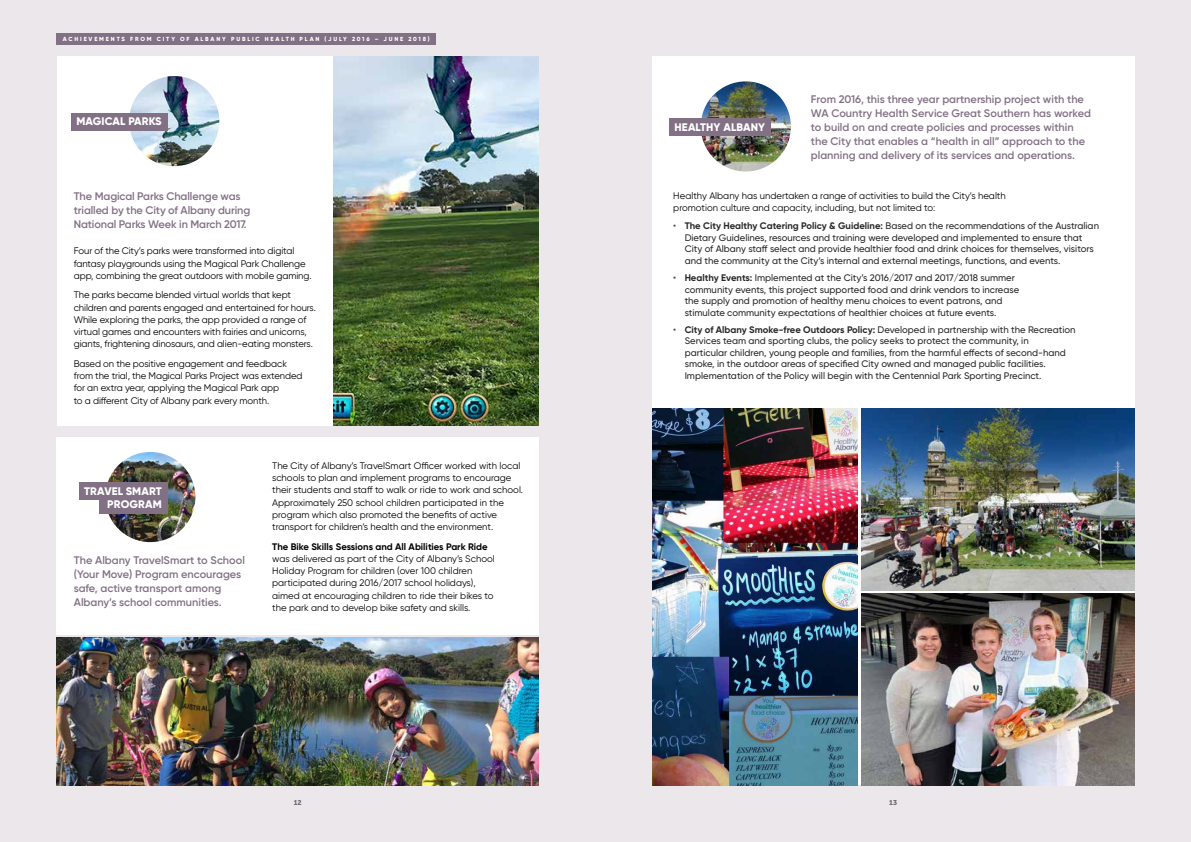
<style>
.page{position:relative;width:1191px;height:842px;background:#ebe7ea}
.page>*{position:absolute;margin:0;border:0;box-sizing:border-box;transform-origin:0 0}
.t1{font:600 11px/14px "Gilroy";color:#827085}
.t2{font:800 11px/13.8px "Gilroy";letter-spacing:.01em;color:#fff;text-align:right}
.t3{font:9.5px/12.3px "Gilroy";letter-spacing:-.01em;color:#000}
.t4{font:500 9.5px/11.5px "Gilroy";color:#282829}
.t5{font:700 9.5px "Gilroy";color:#000}
.t6{font:7px "Museo Sans 900";color:#707172}
.t7{font:800 5.9px "Gilroy";letter-spacing:.31em;color:#fff}
.s1{color:#4b4b4d}
.s2{font-weight:700}
</style>
<div class="page">
<div style="left:57px;top:437px;width:482px;height:198px;background:#fff"></div>
<div style="left:652px;top:57px;width:482px;height:728px;background:#fff"></div>
<img style="left:57px;top:638px;width:482px;height:147px">
<img style="left:652px;top:408px;width:205px;height:377px">
<img style="left:861px;top:408px;width:273px;height:182px">
<img style="left:861px;top:593px;width:273px;height:192px">
<img style="left:104px;top:451px;width:92px;height:92px;border-radius:46px">
<div style="left:103px;top:450px;width:94px;height:94px;border:2px solid #fff;border-radius:50%"></div>
<img style="left:699px;top:80px;width:93px;height:92px;border-radius:46px">
<div style="left:698px;top:79px;width:95px;height:94px;border:2px solid #fff;border-radius:50%"></div>
<div style="left:79px;top:482px;width:88px;height:18px;background:#827085"></div>
<div style="left:99px;top:496px;width:68px;height:17px;background:#827085"></div>
<div style="left:669px;top:118px;width:102px;height:18px;background:#827085"></div>
<div style="left:57px;top:57px;width:276px;height:369px;background:#fff"></div>
<img style="left:333px;top:57px;width:206px;height:369px">
<img style="left:128px;top:75px;width:92px;height:92px;border-radius:46px">
<div style="left:127px;top:74px;width:94px;height:94px;border:2px solid #fff;border-radius:50%"></div>
<div style="left:71px;top:113px;width:96px;height:18px;background:#827085"></div>
<div style="left:57px;top:33px;width:379px;height:12px;background:#827085"></div>
<p class="t7" style="left:63px;top:36px;width:368px">ACHIEVEMENTS FROM CITY OF ALBANY PUBLIC HEALTH PLAN (JULY 2016 – JUNE 2018)</p>
<p class="t2" style="left:76px;top:115px;width:87px">MAGICAL PARKS</p>
<p class="t1" style="left:74px;top:189px;width:178px">The Magical Parks Challenge was trialled by the City of Albany during<br>National Parks Week in March 2017.</p>
<p class="t3" style="left:74px;top:245px;width:239px">Four of the City’s parks were transformed into digital fantasy playgrounds using the Magical Park Challenge app, combining the great outdoors with mobile gaming.</p>
<p class="t3" style="left:74px;top:289px;width:244px">The parks became blended virtual worlds that kept children and parents engaged and entertained for hours.<br>While exploring the parks, the app provided a range of virtual games and encounters with fairies and unicorns, giants, frightening dinosaurs, and alien-eating monsters.</p>
<p class="t3" style="left:74px;top:357px;width:230px">Based on the positive engagement and feedback from the trial, the Magical Parks Project was extended for an extra year, applying the Magical Park app<br>to a different City of Albany park every month.</p>
<p class="t2" style="left:84px;top:484px;width:79px">TRAVEL SMART<br>PROGRAM</p>
<p class="t1" style="left:74px;top:553px;width:173px">The Albany TravelSmart to School (Your Move) Program encourages safe, active transport among<br>Albany’s school communities.</p>
<p class="t3" style="left:272px;top:459px;width:252px">The City of Albany’s TravelSmart Officer worked with local schools to plan and implement programs to encourage their students and staff to walk or ride to work and school.<br>Approximately 250 school children participated in the program which also promoted the benefits of active transport for children’s health and the environment.</p>
<p class="t5" style="left:272px;top:540px;width:217px">The Bike Skills Sessions and All Abilities Park Ride</p>
<p class="t3" style="left:272px;top:552px;width:224px">was delivered as part of the City of Albany’s School Holiday Program for children (over 100 children participated during 2016/2017 school holidays), aimed at encouraging children to ride their bikes to the park and to develop bike safety and skills.</p>
<p class="t2" style="left:674px;top:120px;width:92px">HEALTHY ALBANY</p>
<p class="t1" style="left:811px;top:92px;width:282px">From 2016, this three year partnership project with the WA Country Health Service Great Southern has worked to build on and create policies and processes within the City that enables a “health in all” approach to the planning and delivery of its services and operations.</p>
<p class="t3" style="left:673px;top:189px;width:334px">Healthy Albany has undertaken a range of activities to build the City’s health promotion culture and capacity, including, but not limited to:</p>
<p class="t4" style="left:684px;top:220px;width:416px;text-indent:-11px"><span class="s1">•</span> <span class="s2">The City Healthy Catering Policy &amp; Guideline:</span> Based on the recommendations of the Australian Dietary Guidelines, resources and training were developed and implemented to ensure that City of Albany staff select and provide healthier food and drink choices for themselves, visitors and the community at the City’s internal and external meetings, functions, and events.</p>
<p class="t4" style="left:684px;top:272px;width:336px;text-indent:-11px"><span class="s1">•</span> <span class="s2">Healthy Events:</span> Implemented at the City’s 2016/2017 and 2017/2018 summer community events, this project supported food and drink vendors to increase the supply and promotion of healthy menu choices to event patrons, and stimulate community expectations of healthier choices at future events.</p>
<p class="t4" style="left:684px;top:324px;width:392px;text-indent:-11px"><span class="s1">•</span> <span class="s2">City of Albany Smoke-free Outdoors Policy:</span> Developed in partnership with the Recreation Services team and sporting clubs, the policy seeks to protect the community, in<br>particular children, young people and families, from the harmful effects of second-hand smoke, in the outdoor areas of specified City owned and managed public facilities.<br>Implementation of the Policy will begin with the Centennial Park Sporting Precinct.</p>
<p class="t6" style="left:294px;top:798px;width:10px">12</p>
<p class="t6" style="left:889px;top:798px;width:9px">13</p>
</div>
